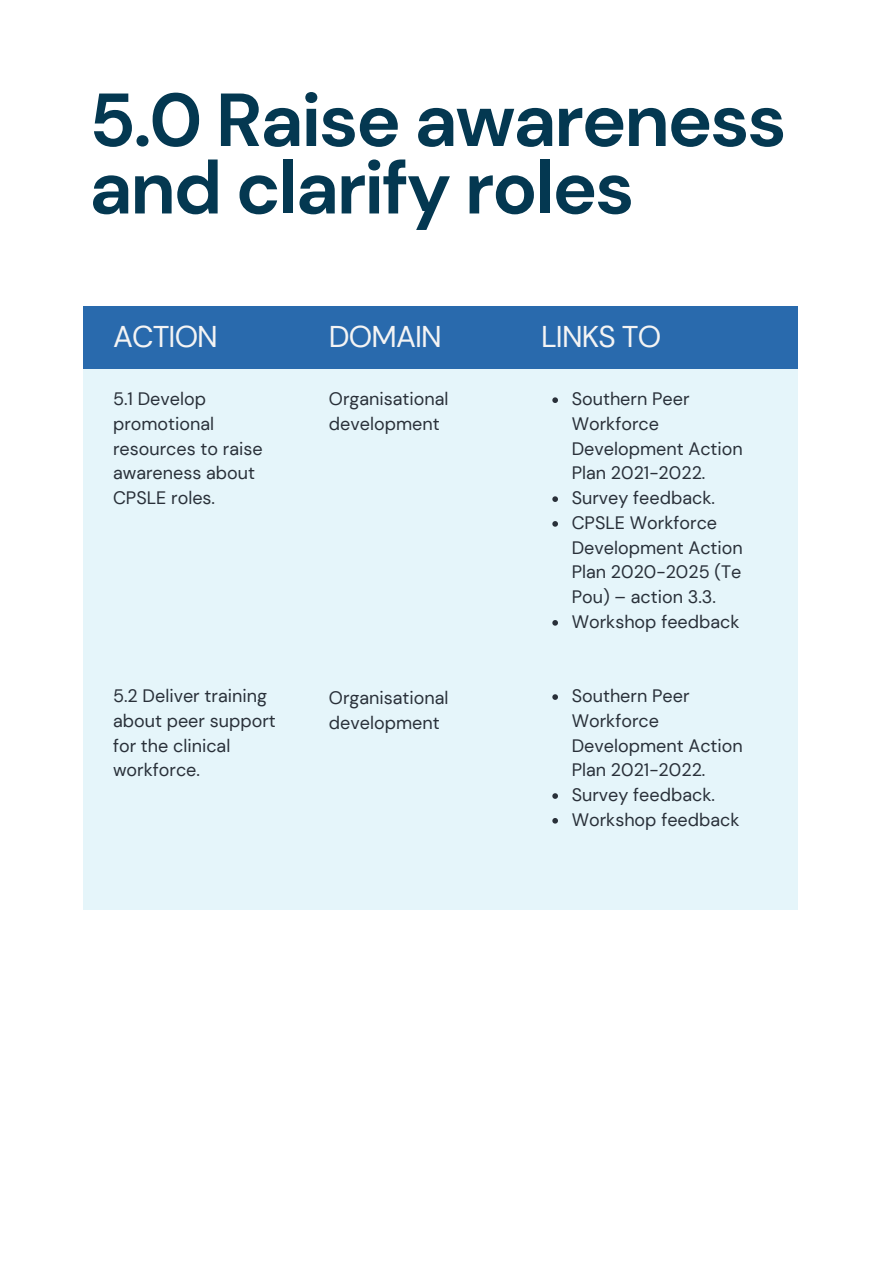
<style>
.page{position:relative;width:893px;height:1264px;background:#fff}
.page>*{position:absolute;margin:0;border:0;box-sizing:border-box;transform-origin:0 0}
.t1{font:700 75px/67.5px "DM Sans";letter-spacing:-.03em;color:#043851}
.t2{font:30px "DM Sans";letter-spacing:-.03em;color:#f4f4f4}
.t3{font:18px/24.8px "DM Sans";color:#293039}
</style>
<div class="page">
<div style="left:83px;top:306px;width:714px;height:63px;background:#296aad"></div>
<div style="left:83px;top:369px;width:714px;height:541px;background:#e5f5fa"></div>
<svg style="left:552px;top:397px;width:6px;height:6px"></svg>
<svg style="left:552px;top:496px;width:6px;height:6px"></svg>
<svg style="left:552px;top:521px;width:6px;height:5px"></svg>
<svg style="left:552px;top:620px;width:6px;height:5px"></svg>
<svg style="left:552px;top:694px;width:6px;height:6px"></svg>
<svg style="left:552px;top:793px;width:6px;height:5px"></svg>
<svg style="left:552px;top:818px;width:6px;height:5px"></svg>
<h1 class="t1" style="left:89px;top:87px;width:698px">5.0 Raise awareness and clarify roles</h1>
<h2 class="t2" style="left:113px;top:317px;width:106px">ACTION</h2>
<p class="t3" style="left:113px;top:387px;width:151px">5.1 Develop promotional resources to raise awareness about<br>CPSLE roles.</p>
<h2 class="t2" style="left:329px;top:317px;width:114px">DOMAIN</h2>
<p class="t3" style="left:329px;top:387px;width:121px">Organisational development</p>
<p class="t3" style="left:113px;top:683px;width:164px">5.2 Deliver training about peer support for the clinical workforce.</p>
<p class="t3" style="left:329px;top:685px;width:121px">Organisational development</p>
<h2 class="t2" style="left:541px;top:317px;width:122px">LINKS TO</h2>
<p class="t3" style="left:571px;top:387px;width:173px">Southern Peer<br>Workforce<br>Development Action<br>Plan 2021-2022.<br>Survey feedback.<br>CPSLE Workforce<br>Development Action<br>Plan 2020-2025 (Te<br>Pou) – action 3.3.<br>Workshop feedback</p>
<p class="t3" style="left:571px;top:683px;width:173px">Southern Peer<br>Workforce<br>Development Action<br>Plan 2021-2022.<br>Survey feedback.<br>Workshop feedback</p>
</div>
